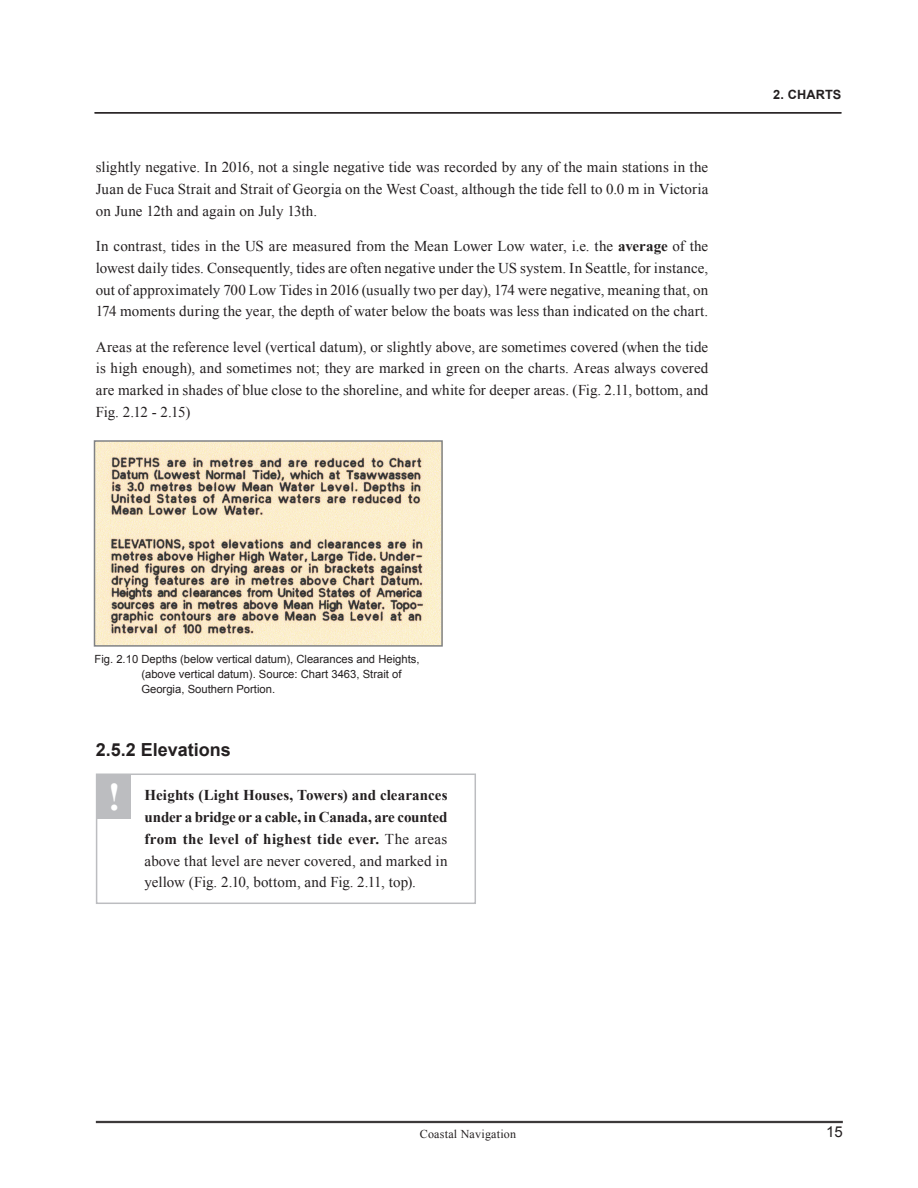
<style>
.page{position:relative;width:918px;height:1188px;background:#fff}
.page>*{position:absolute;margin:0;border:0;box-sizing:border-box;transform-origin:0 0}
.t1{font:700 39px "Times New Roman";color:#fff}
.t2{font:700 18px "Arial";color:#231f20}
.t3{font:15px/21.8px "Times New Roman";letter-spacing:.005em;color:#231f20;text-align:justify}
.t4{font:700 15px/21.8px "Times New Roman";letter-spacing:.01em;color:#231f20;text-align:justify}
.t5{font:15px "Arial";color:#231f20}
.t6{font:700 12.75px "Arial";letter-spacing:.01em;color:#231f20}
.t7{font:12px "Times New Roman";letter-spacing:.02em;color:#231f20}
.t8{font:11.25px/15px "Arial";color:#231f20}
.s1{font-weight:700}
.s2{font-weight:400}
</style>
<div class="page">
<hr style="left:96px;top:1121px;width:747px;height:1px;background:#231f20">
<hr style="left:96px;top:1122px;width:747px;height:1px;background:#231f20">
<hr style="left:94px;top:112px;width:748px;height:1px;background:#231f20">
<hr style="left:94px;top:113px;width:748px;height:1px;background:#231f20">
<img style="left:97px;top:443px;width:343px;height:201px">
<div style="left:94px;top:440px;width:349px;height:207px;border:2px solid #808285"></div>
<div style="left:97px;top:774px;width:34px;height:45px;background:#bcbdc0"></div>
<div style="left:96px;top:774px;width:380px;height:130px;border:2px solid #bcbdc0"></div>
<p class="t3" style="left:96px;top:156px;width:614px">slightly negative. In 2016, not a single negative tide was recorded by any of the main stations in the Juan de Fuca Strait and Strait of Georgia on the West Coast, although the tide fell to 0.0 m in Victoria on June 12th and again on July 13th.</p>
<p class="t3" style="left:96px;top:235px;width:614px">In contrast, tides in the US are measured from the Mean Lower Low water, i.e. the <span class="s1">average</span> of the lowest daily tides. Consequently, tides are often negative under the US system. In Seattle, for instance, out of approximately 700 Low Tides in 2016 (usually two per day), 174 were negative, meaning that, on 174 moments during the year, the depth of water below the boats was less than indicated on the chart.</p>
<p class="t3" style="left:96px;top:336px;width:614px">Areas at the reference level (vertical datum), or slightly above, are sometimes covered (when the tide is high enough), and sometimes not; they are marked in green on the charts. Areas always covered are marked in shades of blue close to the shoreline, and white for deeper areas. (Fig. 2.11, bottom, and Fig. 2.12 - 2.15)</p>
<p class="t6" style="left:773px;top:88px;width:70px">2. CHARTS</p>
<p class="t8" style="left:141px;top:652px;width:280px;text-indent:-47px">Fig. 2.10 Depths (below vertical datum), Clearances and Heights, (above vertical datum). Source: Chart 3463, Strait of<br>Georgia, Southern Portion.</p>
<p class="t2" style="left:96px;top:739px;width:137px">2.5.2 Elevations</p>
<p class="t4" style="left:145px;top:784px;width:304px">Heights (Light Houses, Towers) and clearances under a bridge or a cable, in Canada, are counted from the level of highest tide ever. <span class="s2">The areas above that level are never covered, and marked in yellow (Fig. 2.10, bottom, and Fig. 2.11, top).</span></p>
<h1 class="t1" style="left:108px;top:770px;width:14px">!</h1>
<p class="t7" style="left:420px;top:1125px;width:98px">Coastal Navigation</p>
<p class="t5" style="left:826px;top:1124px;width:18px">15</p>
</div>
